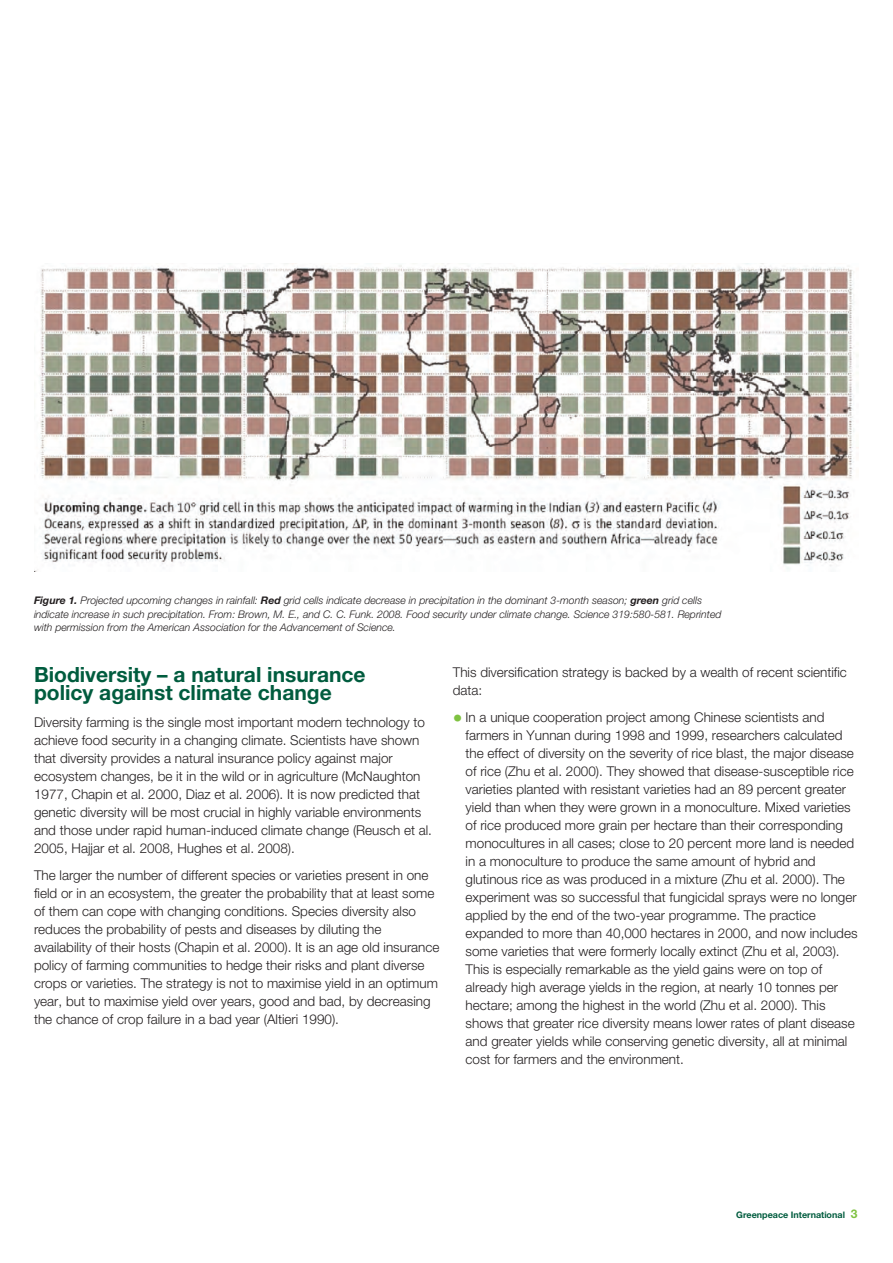
<style>
.page{position:relative;width:893px;height:1263px;background:#fff}
.page>*{position:absolute;margin:0;border:0;box-sizing:border-box;transform-origin:0 0}
.t1{font:700 21px/18px "Helvetica Neue LT Com";color:#005c3e}
.t2{font:300 13.5px/18px "Helvetica Neue LT Com";color:#231f20}
.t3{font:italic 300 10.5px/13.5px "Helvetica Neue LT Com";color:#231f20}
.t4{font:700 9px "Helvetica Neue LT Com";color:#005c3e}
.s1{font-weight:700}
.s2{font-size:19.5px;color:#7fc241}
.s3{font-size:12px;color:#7fc241}
</style>
<div class="page">
<img style="left:34px;top:263px;width:825px;height:309px">
<p class="t3" style="left:34px;top:593px;width:689px"><span class="s1">Figure 1.</span> Projected upcoming changes in rainfall: <span class="s1">Red</span> grid cells indicate decrease in precipitation in the dominant 3-month season; <span class="s1">green</span> grid cells indicate increase in such precipitation. From: Brown, M. E., and C. C. Funk. 2008. Food security under climate change. Science 319:580-581. Reprinted with permission from the American Association for the Advancement of Science.</p>
<h1 class="t1" style="left:34px;top:665px;width:333px">Biodiversity – a natural insurance policy against climate change</h1>
<p class="t2" style="left:34px;top:713px;width:400px">Diversity farming is the single most important modern technology to achieve food security in a changing climate. Scientists have shown that diversity provides a natural insurance policy against major ecosystem changes, be it in the wild or in agriculture (McNaughton 1977, Chapin et al. 2000, Diaz et al. 2006). It is now predicted that genetic diversity will be most crucial in highly variable environments and those under rapid human-induced climate change (Reusch et al.<br>2005, Hajjar et al. 2008, Hughes et al. 2008).</p>
<p class="t2" style="left:34px;top:866px;width:407px">The larger the number of different species or varieties present in one field or in an ecosystem, the greater the probability that at least some of them can cope with changing conditions. Species diversity also reduces the probability of pests and diseases by diluting the availability of their hosts (Chapin et al. 2000). It is an age old insurance policy of farming communities to hedge their risks and plant diverse crops or varieties. The strategy is not to maximise yield in an optimum year, but to maximise yield over years, good and bad, by decreasing the chance of crop failure in a bad year (Altieri 1990).</p>
<p class="t2" style="left:453px;top:663px;width:396px">This diversification strategy is backed by a wealth of recent scientific data:</p>
<p class="t2" style="left:466px;top:708px;width:393px;text-indent:-13px"><span class="s2">•</span> In a unique cooperation project among Chinese scientists and farmers in Yunnan during 1998 and 1999, researchers calculated the effect of diversity on the severity of rice blast, the major disease of rice (Zhu et al. 2000). They showed that disease-susceptible rice varieties planted with resistant varieties had an 89 percent greater yield than when they were grown in a monoculture. Mixed varieties of rice produced more grain per hectare than their corresponding monocultures in all cases; close to 20 percent more land is needed in a monoculture to produce the same amount of hybrid and glutinous rice as was produced in a mixture (Zhu et al. 2000). The experiment was so successful that fungicidal sprays were no longer applied by the end of the two-year programme. The practice expanded to more than 40,000 hectares in 2000, and now includes some varieties that were formerly locally extinct (Zhu et al, 2003).<br>This is especially remarkable as the yield gains were on top of already high average yields in the region, at nearly 10 tonnes per hectare; among the highest in the world (Zhu et al. 2000). This shows that greater rice diversity means lower rates of plant disease and greater yields while conserving genetic diversity, all at minimal cost for farmers and the environment.</p>
<p class="t4" style="left:736px;top:1209px;width:123px">Greenpeace International <span class="s3">3</span></p>
</div>
